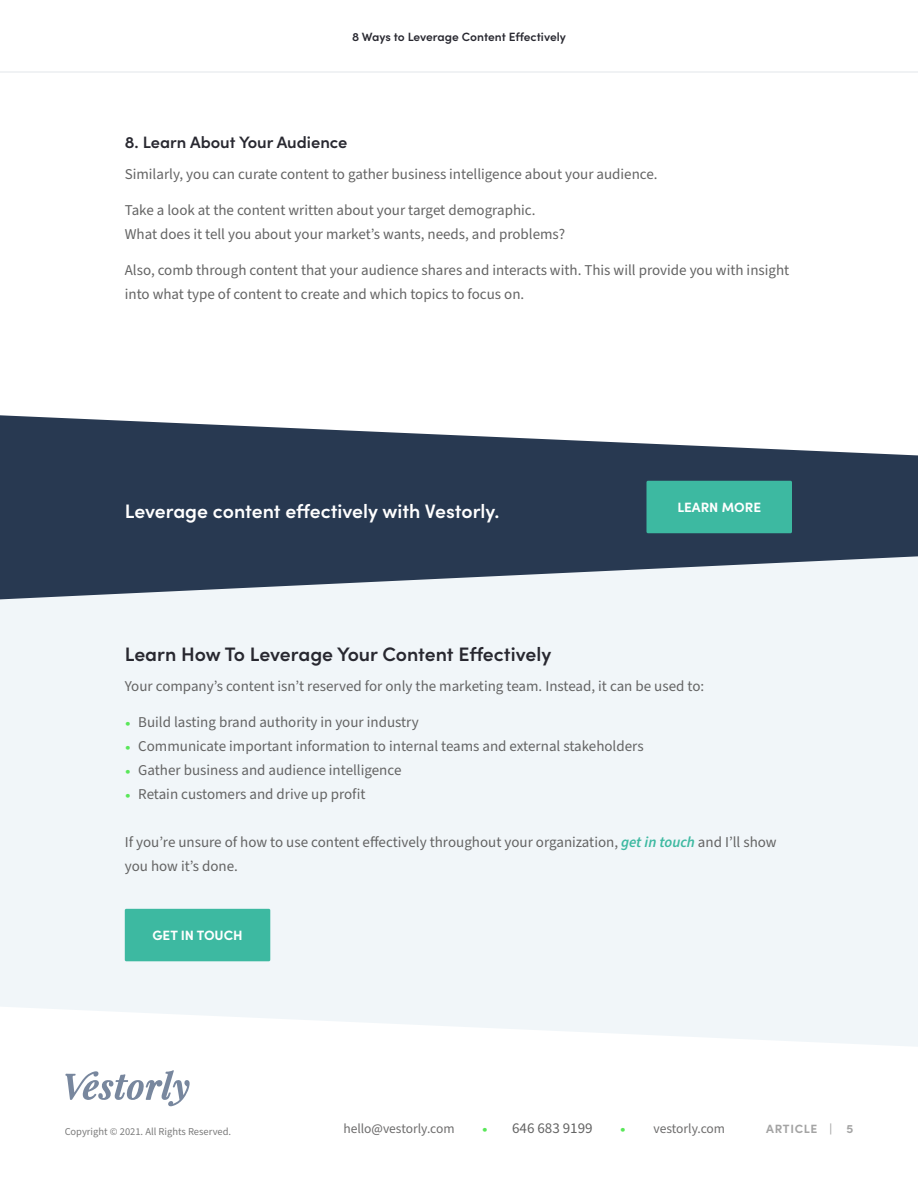
<style>
.page{position:relative;width:918px;height:1188px;background:#fff}
.page>*{position:absolute;margin:0;border:0;box-sizing:border-box;transform-origin:0 0}
.Summary_Takeaways_He{font:600 19.5px "Sofia Pro";color:#282830}
.Body_H1{font:600 19.5px "Sofia Pro";color:#fff}
.Body_H2{font:600 16.5px "Sofia Pro";color:#282830}
.Body_Paragraph{font:15px/24px "Source Sans Pro";color:#646464}
.Body_Paragraph_Befor{font:15px/24px "Source Sans Pro";color:#646464}
.t1{font:13.5px "Source Sans Pro";color:#6e6d6d}
.Body_Paragraph-2{font:700 13.5px "Sofia Pro";color:#fff}
.t2{font:600 12px "Sofia Pro";letter-spacing:-.005em;color:#282830}
.t3{font:700 12px "Sofia Pro";letter-spacing:.06em;color:#a4a4a4}
.t4{font:10.5px "Source Sans Pro";color:#6c6c6c}
.s1{font-family:"Sofia Pro";font-size:13.5px;color:#59e759}
.s2{font-weight:600;font-style:italic;color:#3db9a1}
.s3{font-family:"Sofia Pro";color:#59e759}
</style>
<div class="page">
<svg style="left:65px;top:1070px;width:125px;height:36px"></svg>
<div style="left:0;top:599px;width:918px;height:448px;background:#f1f6f9"></div>
<svg style="left:0;top:415px;width:918px;height:184px;fill:#283951"></svg>
<div style="left:646px;top:481px;width:146px;height:52px;background:#3db9a1;border-radius:2px"></div>
<hr style="left:0;top:72px;width:918px;height:1px;background:#d6dbe2">
<div style="left:125px;top:909px;width:145px;height:52px;background:#3db9a1;border-radius:2px"></div>
<p class="t2" style="left:352px;top:27px;width:215px">8 Ways to Leverage Content Effectively</p>
<p class="Body_H2" style="left:125px;top:130px;width:224px">8. Learn About Your Audience</p>
<p class="Body_Paragraph" style="left:125px;top:163px;width:534px">Similarly, you can curate content to gather business intelligence about your audience.</p>
<p class="Body_Paragraph" style="left:125px;top:199px;width:442px">Take a look at the content written about your target demographic.<br>What does it tell you about your market’s wants, needs, and problems?</p>
<p class="Body_Paragraph" style="left:125px;top:259px;width:666px">Also, comb through content that your audience shares and interacts with. This will provide you with insight into what type of content to create and which topics to focus on.</p>
<p class="Body_H1" style="left:125px;top:496px;width:376px">Leverage content effectively with Vestorly.</p>
<p class="Body_Paragraph-2" style="left:677px;top:497px;width:85px">LEARN MORE</p>
<p class="Summary_Takeaways_He" style="left:125px;top:639px;width:428px">Learn How To Leverage Your Content Effectively</p>
<p class="Body_Paragraph" style="left:125px;top:675px;width:581px">Your company’s content isn’t reserved for only the marketing team. Instead, it can be used to:</p>
<p class="Body_Paragraph" style="left:125px;top:711px;width:296px"><span class="s1">•</span> Build lasting brand authority in your industry</p>
<p class="Body_Paragraph" style="left:125px;top:735px;width:520px"><span class="s1">•</span> Communicate important information to internal teams and external stakeholders</p>
<p class="Body_Paragraph" style="left:125px;top:759px;width:278px"><span class="s1">•</span> Gather business and audience intelligence</p>
<p class="Body_Paragraph" style="left:125px;top:783px;width:242px"><span class="s1">•</span> Retain customers and drive up profit</p>
<p class="Body_Paragraph_Befor" style="left:125px;top:831px;width:653px">If you’re unsure of how to use content effectively throughout your organization, <span class="s2">get in touch</span> and I’ll show you how it’s done.</p>
<p class="Body_Paragraph-2" style="left:152px;top:925px;width:92px">GET IN TOUCH</p>
<p class="t4" style="left:65px;top:1125px;width:168px">Copyright © 2021. All Rights Reserved.</p>
<p class="t1" style="left:343px;top:1120px;width:113px">hello@vestorly.com</p>
<p class="Body_Paragraph" style="left:482px;top:1117px;width:112px"><span class="s1">•</span> 646 683 9199</p>
<p class="t1" style="left:620px;top:1120px;width:107px"><span class="s3">•</span> vestorly.com</p>
<p class="t3" style="left:766px;top:1119px;width:89px">ARTICLE | 5</p>
</div>
